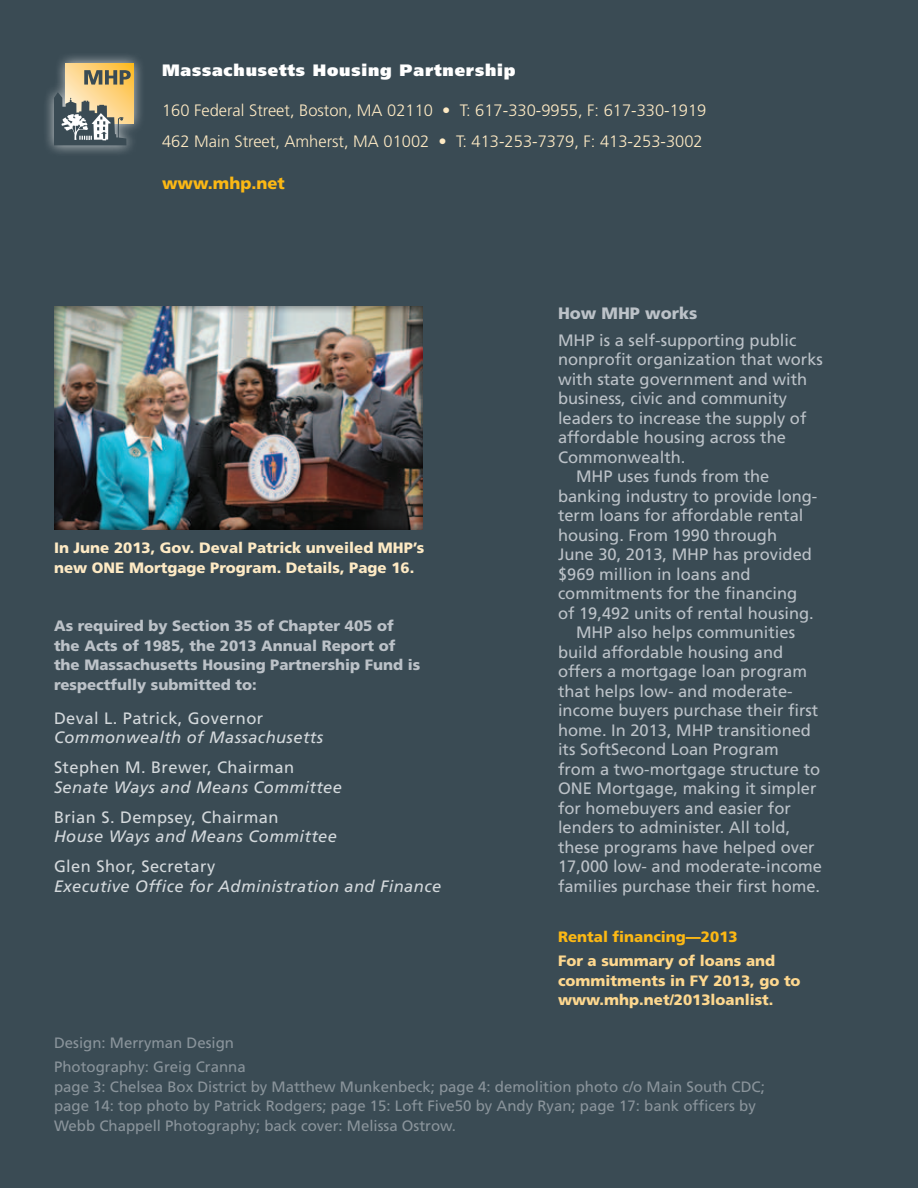
<style>
.page{position:relative;width:918px;height:1188px;background:#3a4b54}
.page>*{position:absolute;margin:0;border:0;box-sizing:border-box;transform-origin:0 0}
.t1{font:16.5px/19.5px "Frutiger";color:#bcc2c8}
.t2{font:italic 16.5px/19.5px "Frutiger";letter-spacing:.025em;color:#d4d9dc}
.t3{font:300 16.5px "Frutiger";color:#feeac4}
.t4{font:900 16.5px "Frutiger";letter-spacing:.05em;color:#fff}
.t5{font:900 16.5px "Frutiger";color:#fcb814}
.t6{font:900 16.5px "Frutiger";color:#bcc2c8}
.t7{font:15px/19.5px "Frutiger";color:#8a949b}
.t8{font:900 15px/19.5px "Frutiger";color:#bcc2c8}
.t9{font:900 15px/19.5px "Frutiger";color:#feeac4}
.t10{font:900 15px/19.5px "Frutiger";color:#fed88f}
.t11{font:900 15px "Frutiger";color:#fcb814}
.s1{font-style:normal}
</style>
<div class="page">
<div style="left:54px;top:305px;width:369px;height:225px;background:#231f20;opacity:.75"></div>
<div style="left:43px;top:52px;width:102px;height:105px;background:#fff;opacity:.75"></div>
<svg style="left:65px;top:63px;width:69px;height:61px;background:#fed27b"></svg>
<svg style="left:54px;top:92px;width:72px;height:53px"></svg>
<svg style="left:84px;top:70px;width:47px;height:15px"></svg>
<p class="t4" style="left:162px;top:60px;width:355px">Massachusetts Housing Partnership</p>
<p class="t3" style="left:162px;top:101px;width:546px">160 Federal Street, Boston, MA 02110 • T: 617-330-9955, F: 617-330-1919</p>
<p class="t3" style="left:162px;top:132px;width:542px">462 Main Street, Amherst, MA 01002 • T: 413-253-7379, F: 413-253-3002</p>
<p class="t5" style="left:162px;top:173px;width:124px">www.mhp.net</p>
<p class="t9" style="left:54px;top:538px;width:372px">In June 2013, Gov. Deval Patrick unveiled MHP’s new ONE Mortgage Program. Details, Page 16.</p>
<p class="t8" style="left:54px;top:616px;width:368px">As required by Section 35 of Chapter 405 of the Acts of 1985, the 2013 Annual Report of the Massachusetts Housing Partnership Fund is respectfully submitted to:</p>
<p class="t2" style="left:54px;top:708px;width:271px"><span class="s1">Deval L. Patrick, Governor<br></span>Commonwealth of Massachusetts</p>
<p class="t2" style="left:54px;top:758px;width:290px"><span class="s1">Stephen M. Brewer, Chairman<br></span>Senate Ways and Means Committee</p>
<p class="t2" style="left:54px;top:807px;width:285px"><span class="s1">Brian S. Dempsey, Chairman<br></span>House Ways and Means Committee</p>
<p class="t2" style="left:54px;top:857px;width:389px"><span class="s1">Glen Shor, Secretary<br></span>Executive Office for Administration and Finance</p>
<p class="t6" style="left:558px;top:303px;width:141px">How MHP works</p>
<p class="t1" style="left:558px;top:330px;width:266px">MHP is a self-supporting public nonprofit organization that works with state government and with business, civic and community leaders to increase the supply of affordable housing across the<br>Commonwealth.</p>
<p class="t1" style="left:558px;top:467px;width:261px;text-indent:18px">MHP uses funds from the banking industry to provide long&shy;term loans for affordable rental housing. From 1990 through<br>June 30, 2013, MHP has provided $969 million in loans and commitments for the financing of 19,492 units of rental housing.</p>
<p class="t1" style="left:558px;top:623px;width:266px;text-indent:18px">MHP also helps communities build affordable housing and offers a mortgage loan program that helps low- and moderate&shy;income buyers purchase their first home. In 2013, MHP transitioned its SoftSecond Loan Program<br>from a two-mortgage structure to<br>ONE Mortgage, making it simpler for homebuyers and easier for lenders to administer. All told, these programs have helped over<br>17,000 low- and moderate-income families purchase their first home.</p>
<p class="t11" style="left:558px;top:928px;width:181px">Rental financing—2013</p>
<p class="t10" style="left:558px;top:951px;width:244px">For a summary of loans and commitments in FY 2013, go to www.mhp.net/2013loanlist.</p>
<p class="t7" style="left:54px;top:1033px;width:182px">Design: Merryman Design</p>
<p class="t7" style="left:54px;top:1057px;width:712px">Photography: Greig Cranna<br>page 3: Chelsea Box District by Matthew Munkenbeck; page 4: demolition photo c/o Main South CDC; page 14: top photo by Patrick Rodgers; page 15: Loft Five50 by Andy Ryan; page 17: bank officers by Webb Chappell Photography; back cover: Melissa Ostrow.</p>
</div>
